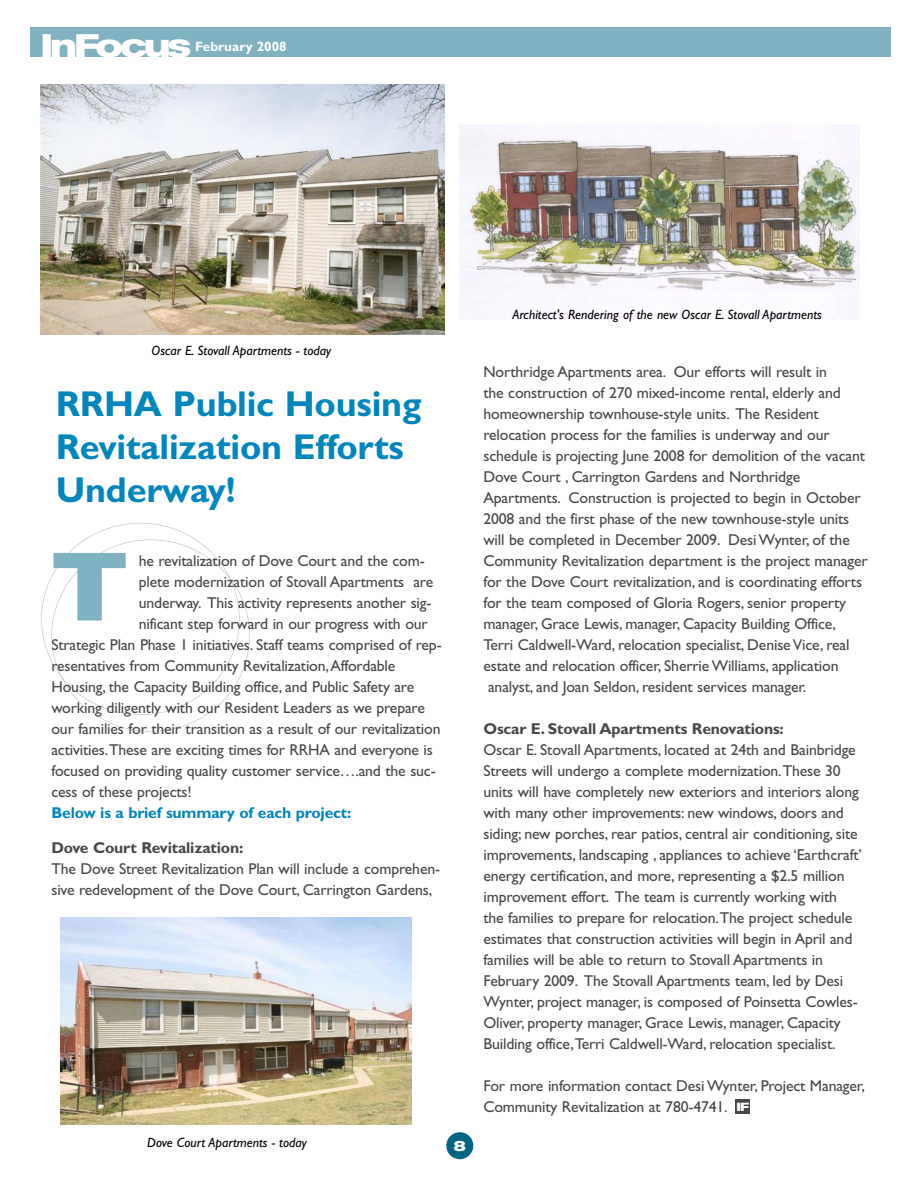
<style>
.page{position:relative;width:918px;height:1188px;background:#fff}
.page>*{position:absolute;margin:0;border:0;box-sizing:border-box;transform-origin:0 0}
.t1{font:700 expanded 95.55px "Akzidenz Grotesk BE";color:#80b2c2}
.t2{font:700 36px/43.2px "Gill Sans";letter-spacing:-.005em;color:#0086bc}
.t3{font:700 expanded 32.4px "Akzidenz Grotesk BE";letter-spacing:-.08em;color:#fff}
.t4{font:15.75px/21px "Gill Sans";letter-spacing:-.01em;color:#474747}
.t5{font:700 15.75px "Gill Sans";letter-spacing:-.01em;color:#474747}
.t6{font:700 15.75px "Gill Sans";letter-spacing:-.01em;color:#0086bc}
.t7{font:700 expanded 14.7px "Akzidenz Grotesk BE";color:#fff}
.t8{font:italic 13.5px "Gill Sans";color:#000}
.t9{font:700 13.5px "Gill Sans";color:#fff}
.t10{font:700 expanded 11.85px "Akzidenz Grotesk BE";color:#fff}
</style>
<div class="page">
<div style="left:30px;top:27px;width:861px;height:29px;background:#80b2c2"></div>
<div style="left:446px;top:1132px;width:27px;height:27px;background:#006684;border-radius:50%"></div>
<div style="left:735px;top:1099px;width:15px;height:14px;background:#474747"></div>
<img style="left:459px;top:124px;width:401px;height:196px">
<img style="left:41px;top:84px;width:403px;height:250px">
<img style="left:60px;top:917px;width:351px;height:207px">
<h3 class="t3" style="left:41px;top:34px;width:152px">InFocus</h3>
<p class="t9" style="left:195px;top:42px;width:93px">February 2008</p>
<p class="t8" style="left:152px;top:346px;width:181px">Oscar E. Stovall Apartments - today</p>
<h2 class="t2" style="left:56px;top:386px;width:367px">RRHA Public Housing<br>Revitalization Efforts<br>Underway!</h2>
<h1 class="t1" style="left:53px;top:553px;width:75px">T</h1>
<p class="t4" style="left:139px;top:552px;width:288px">he revitalization of Dove Court and the com-</p>
<p class="t4" style="left:139px;top:573px;width:296px">plete modernization of Stovall Apartments are</p>
<p class="t4" style="left:139px;top:594px;width:294px">underway. This activity represents another sig-</p>
<p class="t4" style="left:139px;top:615px;width:291px">nificant step forward in our progress with our</p>
<p class="t4" style="left:51px;top:636px;width:392px">Strategic Plan Phase 1 initiatives. Staff teams comprised of rep-</p>
<p class="t4" style="left:51px;top:657px;width:346px">resentatives from Community Revitalization,Affordable</p>
<p class="t4" style="left:51px;top:678px;width:364px">Housing, the Capacity Building office, and Public Safety are</p>
<p class="t4" style="left:51px;top:699px;width:375px">working diligently with our Resident Leaders as we prepare</p>
<p class="t4" style="left:51px;top:720px;width:391px">our families for their transition as a result of our revitalization</p>
<p class="t4" style="left:51px;top:741px;width:383px">activities.These are exciting times for RRHA and everyone is</p>
<p class="t4" style="left:51px;top:762px;width:386px">focused on providing quality customer service….and the suc-</p>
<p class="t4" style="left:51px;top:783px;width:142px">cess of these projects!</p>
<p class="t6" style="left:51px;top:807px;width:301px">Below is a brief summary of each project:</p>
<p class="t5" style="left:51px;top:842px;width:193px">Dove Court Revitalization:</p>
<p class="t4" style="left:51px;top:860px;width:390px">The Dove Street Revitalization Plan will include a comprehen&shy;sive redevelopment of the Dove Court, Carrington Gardens,</p>
<p class="t8" style="left:147px;top:1137px;width:161px">Dove Court Apartments - today</p>
<p class="t7" style="left:453px;top:1140px;width:14px">8</p>
<p class="t8" style="left:512px;top:310px;width:311px">Architect's Rendering of the new Oscar E. Stovall Apartments</p>
<p class="t4" style="left:483px;top:363px;width:386px">Northridge Apartments area. Our efforts will result in<br>the construction of 270 mixed-income rental, elderly and homeownership townhouse-style units. The Resident relocation process for the families is underway and our schedule is projecting June 2008 for demolition of the vacant Dove Court , Carrington Gardens and Northridge Apartments. Construction is projected to begin in October 2008 and the first phase of the new townhouse-style units will be completed in December 2009. Desi Wynter, of the Community Revitalization department is the project manager for the Dove Court revitalization, and is coordinating efforts for the team composed of Gloria Rogers, senior property manager, Grace Lewis, manager, Capacity Building Office, Terri Caldwell-Ward, relocation specialist, Denise Vice, real estate and relocation officer, Sherrie Williams, application analyst, and Joan Seldon, resident services manager.</p>
<p class="t5" style="left:483px;top:723px;width:302px">Oscar E. Stovall Apartments Renovations:</p>
<p class="t4" style="left:483px;top:741px;width:380px">Oscar E. Stovall Apartments, located at 24th and Bainbridge Streets will undergo a complete modernization.These 30 units will have completely new exteriors and interiors along with many other improvements: new windows, doors and siding; new porches, rear patios, central air conditioning, site improvements, landscaping , appliances to achieve ‘Earthcraft’ energy certification, and more, representing a $2.5 million improvement effort. The team is currently working with<br>the families to prepare for relocation.The project schedule estimates that construction activities will begin in April and families will be able to return to Stovall Apartments in February 2009. The Stovall Apartments team, led by Desi Wynter, project manager, is composed of Poinsetta Cowles-Oliver, property manager, Grace Lewis, manager, Capacity Building office,Terri Caldwell-Ward, relocation specialist.</p>
<p class="t4" style="left:483px;top:1077px;width:383px">For more information contact Desi Wynter, Project Manager,<br>Community Revitalization at 780-4741.</p>
<p class="t10" style="left:736px;top:1102px;width:14px">IF</p>
</div>
